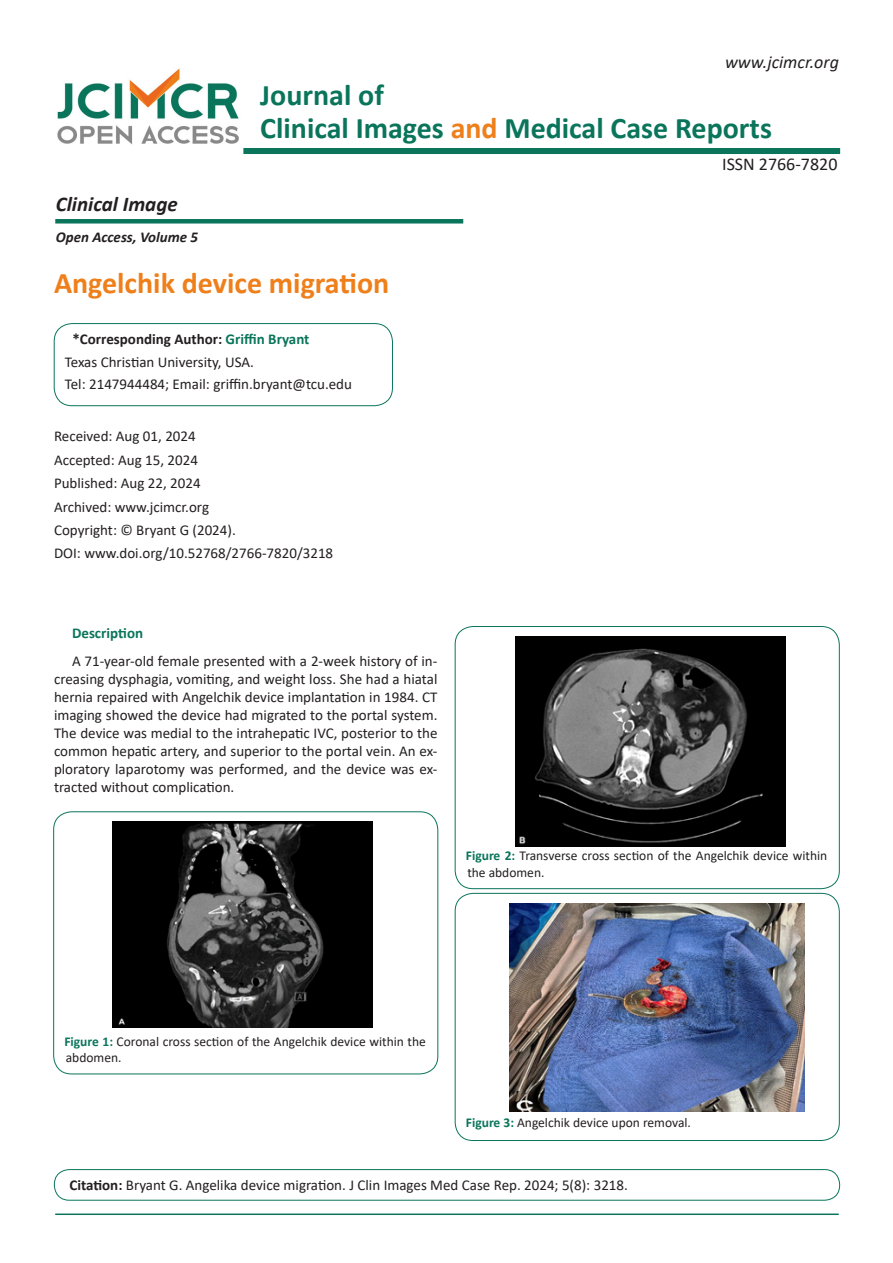
<style>
.page{position:relative;width:893px;height:1263px;background:#fff}
.page>*{position:absolute;margin:0;border:0;box-sizing:border-box;transform-origin:0 0}
.t1{font:700 30px "Calibri";color:#0a755b}
.t2{font:700 30px "Calibri";color:#ef7f1a}
.t3{font:italic 700 21px "Calibri";color:#231f20}
.t4{font:italic 18px "Calibri";color:#231f20}
.t5{font:18px "Calibri";color:#231f20}
.t6{font:15px/18px "Calibri";color:#231f20}
.t7{font:700 15px "Calibri";color:#231f20}
.t8{font:italic 700 15px "Calibri";color:#231f20}
.t9{font:700 15px "Calibri";color:#0a755b}
.t10{font:13.5px/16.5px "Calibri";color:#231f20}
.s1{color:#ef7f1a}
.s2{color:#0a755b}
.s3{font-weight:700;color:#0a755b}
.s4{font-weight:700}
</style>
<div class="page">
<div style="left:243px;top:148px;width:597px;height:6px;background:#0a755b"></div>
<div style="left:55px;top:219px;width:408px;height:5px;background:#0a755b"></div>
<img style="left:57px;top:68px;width:182px;height:77px">
<div style="left:54px;top:323px;width:339px;height:83px;border:1px solid #0a755b;border-radius:18px"></div>
<hr style="left:55px;top:1213px;width:784px;height:2px;background:#0a755b">
<div style="left:53px;top:812px;width:385px;height:262px;border:1px solid #0a755b;border-radius:18px"></div>
<img style="left:112px;top:821px;width:260px;height:206px">
<div style="left:455px;top:626px;width:384px;height:263px;border:1px solid #0a755b;border-radius:18px"></div>
<div style="left:455px;top:893px;width:384px;height:248px;border:1px solid #0a755b;border-radius:18px"></div>
<img style="left:516px;top:636px;width:269px;height:210px">
<img style="left:510px;top:903px;width:294px;height:209px">
<div style="left:54px;top:1169px;width:786px;height:31px;border:1px solid #0a755b;border-radius:15px"></div>
<p class="t4" style="left:725px;top:49px;width:115px">www.jcimcr.org</p>
<p class="t1" style="left:260px;top:74px;width:125px">Journal of</p>
<p class="t1" style="left:260px;top:107px;width:513px">Clinical Images <span class="s1">and</span> Medical Case Reports</p>
<p class="t3" style="left:56px;top:189px;width:123px">Clinical Image</p>
<p class="t8" style="left:56px;top:226px;width:144px">Open Access, Volume 5</p>
<p class="t2" style="left:54px;top:262px;width:337px">Angelchik device migration</p>
<p class="t7" style="left:72px;top:328px;width:239px">*Corresponding Author: <span class="s2">Griffin Bryant</span></p>
<p class="t6" style="left:65px;top:350px;width:289px;line-height:22.5px">Texas Christian University, USA.<br>Tel: 2147944484; Email: griffin.bryant@tcu.edu</p>
<p class="t6" style="left:54px;top:427px;width:143px">Received: Aug 01, 2024</p>
<p class="t6" style="left:54px;top:450px;width:146px">Accepted: Aug 15, 2024</p>
<p class="t6" style="left:54px;top:474px;width:148px">Published: Aug 22, 2024</p>
<p class="t6" style="left:54px;top:497px;width:157px">Archived: www.jcimcr.org</p>
<p class="t6" style="left:54px;top:521px;width:183px">Copyright: © Bryant G (2024).</p>
<p class="t6" style="left:54px;top:544px;width:281px">DOI: www.doi.org/10.52768/2766-7820/3218</p>
<p class="t9" style="left:72px;top:622px;width:73px">Description</p>
<p class="t6" style="left:54px;top:652px;width:385px;text-align:justify;text-indent:18px">A 71-year-old female presented with a 2-week history of in&shy;creasing dysphagia, vomiting, and weight loss. She had a hiatal hernia repaired with Angelchik device implantation in 1984. CT imaging showed the device had migrated to the portal system.<br>The device was medial to the intrahepatic IVC, posterior to the common hepatic artery, and superior to the portal vein. An ex&shy;ploratory laparotomy was performed, and the device was ex&shy;tracted without complication.</p>
<p class="t5" style="left:722px;top:151px;width:117px">ISSN 2766-7820</p>
<p class="t10" style="left:466px;top:847px;width:363px"><span class="s3">Figure 2:</span> Transverse cross section of the Angelchik device within the abdomen.</p>
<p class="t10" style="left:64px;top:1032px;width:363px"><span class="s3">Figure 1:</span> Coronal cross section of the Angelchik device within the abdomen.</p>
<p class="t10" style="left:466px;top:1114px;width:227px"><span class="s3">Figure 3:</span> Angelchik device upon removal.</p>
<p class="t6" style="left:70px;top:1176px;width:560px"><span class="s4">Citation:</span> Bryant G. Angelika device migration. J Clin Images Med Case Rep. 2024; 5(8): 3218.</p>
</div>
